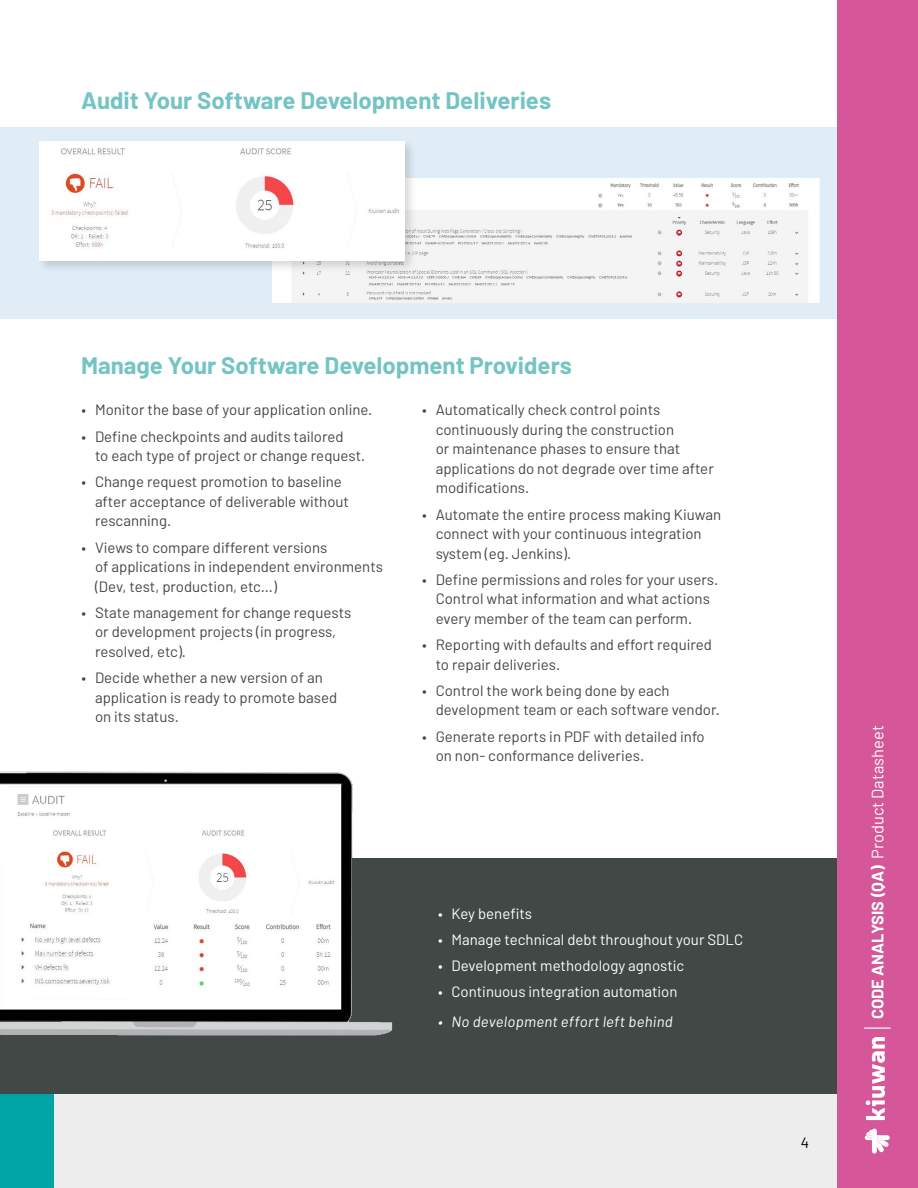
<style>
.page{position:relative;width:918px;height:1188px;background:#fff}
.page>*{position:absolute;margin:0;border:0;box-sizing:border-box;transform-origin:0 0}
.t1{font:700 24px "Barlow";color:#73c4c2}
.t2{font:700 16.5px "Barlow";color:#fff}
.t3{font:15px/19.5px "Barlow";color:#414845}
.t4{font:15px "Barlow";color:#fff}
.t5{font:italic 15px "Barlow";letter-spacing:.02em;color:#fff}
.t6{font:15px "Barlow";color:#000}
.s1{font-weight:400}
</style>
<div class="page">
<div style="left:0;top:1094px;width:918px;height:94px;background:#ecedec"></div>
<div style="left:837px;top:0;width:81px;height:1188px;background:#d65799"></div>
<div style="left:0;top:1094px;width:54px;height:94px;background:#00a3a6"></div>
<svg style="left:866px;top:1037px;width:19px;height:83px"></svg>
<svg style="left:865px;top:1129px;width:25px;height:25px"></svg>
<svg style="left:864px;top:1028px;width:27px;height:1px"></svg>
<div style="left:0;top:128px;width:837px;height:191px;background:#e0edf6"></div>
<div style="left:0;top:858px;width:837px;height:236px;background:#414845"></div>
<img style="left:272px;top:179px;width:547px;height:123px">
<div style="left:36px;top:138px;width:382px;height:136px;background:#000;opacity:.15"></div>
<img style="left:40px;top:141px;width:365px;height:120px">
<img style="left:0;top:771px;width:393px;height:265px">
<img style="left:8px;top:787px;width:330px;height:130px">
<img style="left:129px;top:917px;width:211px;height:85px">
<img style="left:3px;top:915px;width:147px;height:84px">
<h1 class="t1" style="left:81px;top:86px;width:472px">Audit Your Software Development Deliveries</h1>
<h1 class="t1" style="left:81px;top:351px;width:492px">Manage Your Software Development Providers</h1>
<p class="t3" style="left:82px;top:400px;width:292px">• Monitor the base of your application online.</p>
<p class="t3" style="left:95px;top:426px;width:272px;text-indent:-14px">• Define checkpoints and audits tailored<br>to each type of project or change request.</p>
<p class="t3" style="left:95px;top:472px;width:256px;text-indent:-14px">• Change request promotion to baseline after acceptance of deliverable without rescanning.</p>
<p class="t3" style="left:95px;top:537px;width:290px;text-indent:-14px">• Views to compare different versions<br>of applications in independent environments (Dev, test, production, etc...)</p>
<p class="t3" style="left:95px;top:602px;width:258px;text-indent:-14px">• State management for change requests or development projects (in progress, resolved, etc).</p>
<p class="t3" style="left:95px;top:667px;width:244px;text-indent:-14px">• Decide whether a new version of an application is ready to promote based on its status.</p>
<p class="t3" style="left:436px;top:400px;width:280px;text-indent:-14px">• Automatically check control points continuously during the construction<br>or maintenance phases to ensure that applications do not degrade over time after modifications.</p>
<p class="t3" style="left:436px;top:504px;width:287px;text-indent:-14px">• Automate the entire process making Kiuwan connect with your continuous integration system (eg. Jenkins).</p>
<p class="t3" style="left:436px;top:569px;width:284px;text-indent:-14px">• Define permissions and roles for your users.<br>Control what information and what actions every member of the team can perform.</p>
<p class="t3" style="left:436px;top:634px;width:278px;text-indent:-14px">• Reporting with defaults and effort required to repair deliveries.</p>
<p class="t3" style="left:436px;top:680px;width:286px;text-indent:-14px">• Control the work being done by each development team or each software vendor.</p>
<p class="t3" style="left:436px;top:726px;width:271px;text-indent:-14px">• Generate reports in PDF with detailed info on non- conformance deliveries.</p>
<p class="t4" style="left:438px;top:904px;width:96px">• Key benefits</p>
<p class="t4" style="left:438px;top:930px;width:307px">• Manage technical debt throughout your SDLC</p>
<p class="t4" style="left:438px;top:956px;width:248px">• Development methodology agnostic</p>
<p class="t4" style="left:438px;top:983px;width:241px">• Continuous integration automation</p>
<p class="t5" style="left:438px;top:1012px;width:236px">• No development effort left behind</p>
<p class="t6" style="left:801px;top:1133px;width:10px">4</p>
<p class="t2" style="left:867px;top:1019px;width:295px;rotate:-90deg">CODE ANALYSIS (QA) <span class="s1">Product Datasheet</span></p>
</div>
